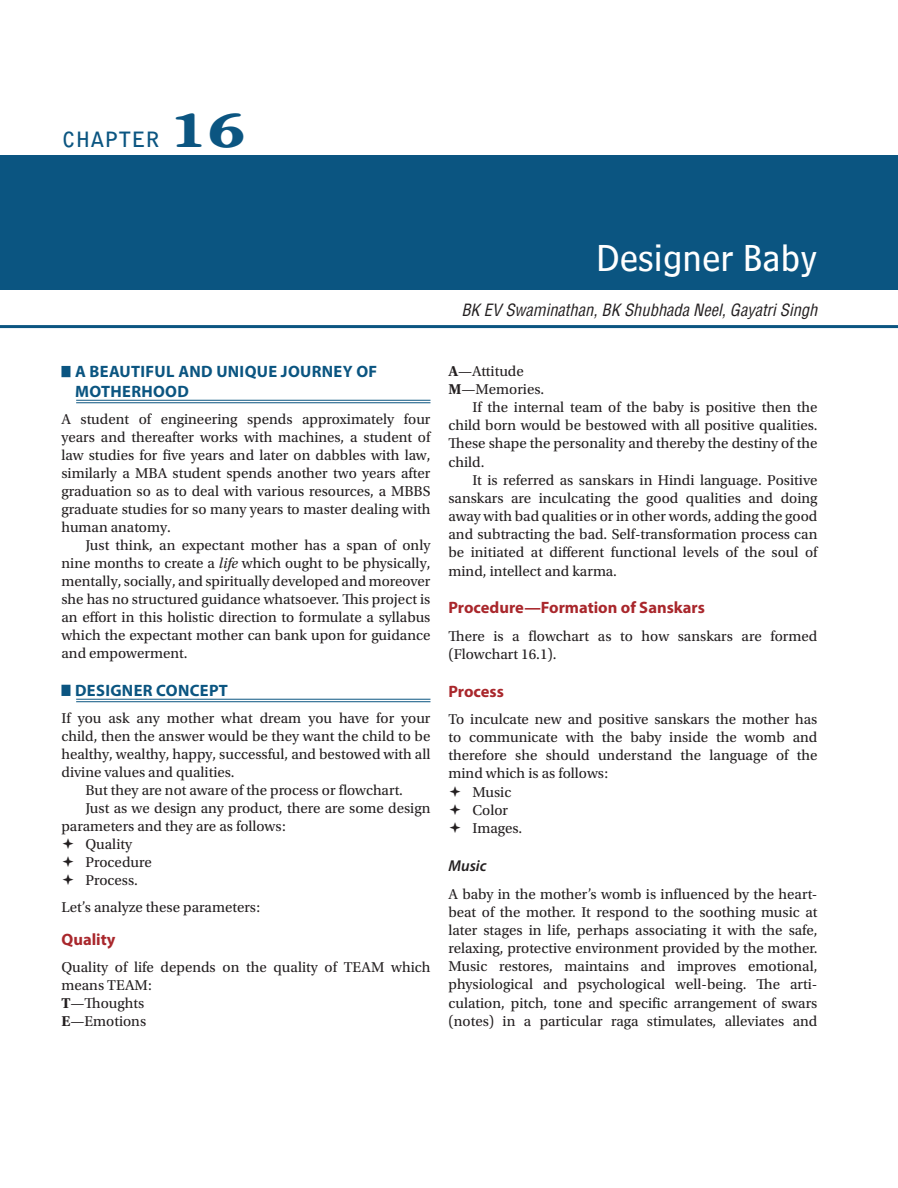
<style>
.page{position:relative;width:898px;height:1188px;background:#fff}
.page>*{position:absolute;margin:0;border:0;box-sizing:border-box;transform-origin:0 0}
.t1{font:39px "Bell Centennial BT Sub Caption";color:#fff}
.t2{font:700 21px "Bell Gothic Std";color:#0b5581}
.t3{font:700 16.5px/19.8px "Myriad Pro";letter-spacing:.02em;color:#0b5581}
.t4{font:italic condensed 16.5px "Helvetica";color:#231f20}
.t5{font:700 16.5px "Myriad Pro";color:#a9272c}
.t6{font:italic 600 15.75px "Myriad Pro";color:#231f20}
.t7{font:15px/18px "Utopia Std";color:#231f20}
.s1{font-family:"Souvenir Light Bold Wd";font-weight:400;font-size:45px}
.s2{font-style:italic}
.s3{font-weight:700}
</style>
<div class="page">
<hr style="left:0;top:325px;width:898px;height:3px;background:#0b5581">
<div style="left:0;top:155px;width:898px;height:135px;background:#0b5581"></div>
<div style="left:61px;top:366px;width:9px;height:11px;background:#0b5581"></div>
<hr style="left:76px;top:400px;width:354px;height:1px;background:#0b5581">
<hr style="left:76px;top:402px;width:354px;height:1px;background:#0b5581">
<div style="left:61px;top:684px;width:9px;height:12px;background:#0b5581"></div>
<hr style="left:76px;top:699px;width:354px;height:1px;background:#0b5581">
<hr style="left:76px;top:701px;width:354px;height:1px;background:#0b5581">
<h2 class="t2" style="left:63px;top:126px;width:185px">CHAPTER <span class="s1">16</span></h2>
<h1 class="t1" style="left:597px;top:233px;width:222px">Designer Baby</h1>
<p class="t4" style="left:461px;top:299px;width:358px">BK EV Swaminathan, BK Shubhada Neel, Gayatri Singh</p>
<p class="t3" style="left:75px;top:361px;width:304px">A BEAUTIFUL AND UNIQUE JOURNEY OF<br>MOTHERHOOD</p>
<p class="t7" style="left:61px;top:410px;width:371px;text-align:justify">A student of engineering spends approximately four years and thereafter works with machines, a student of law studies for five years and later on dabbles with law, similarly a MBA student spends another two years after graduation so as to deal with various resources, a MBBS graduate studies for so many years to master dealing with human anatomy.</p>
<p class="t7" style="left:61px;top:536px;width:371px;text-align:justify;text-indent:24px">Just think, an expectant mother has a span of only nine months to create a <span class="s2">life</span> which ought to be physically, mentally, socially, and spiritually developed and moreover she has no structured guidance whatsoever. This project is an effort in this holistic direction to formulate a syllabus which the expectant mother can bank upon for guidance and empowerment.</p>
<p class="t3" style="left:75px;top:680px;width:154px">DESIGNER CONCEPT</p>
<p class="t7" style="left:61px;top:709px;width:371px">If you ask any mother what dream you have for your</p>
<p class="t7" style="left:61px;top:727px;width:370px">child, then the answer would be they want the child to be</p>
<p class="t7" style="left:61px;top:745px;width:370px">healthy, wealthy, happy, successful, and bestowed with all</p>
<p class="t7" style="left:61px;top:763px;width:175px">divine values and qualities.</p>
<p class="t7" style="left:85px;top:781px;width:319px">But they are not aware of the process or flowchart.</p>
<p class="t7" style="left:85px;top:799px;width:346px">Just as we design any product, there are some design</p>
<p class="t7" style="left:61px;top:817px;width:226px">parameters and they are as follows:</p>
<p class="t7" style="left:85px;top:835px;width:48px">Quality</p>
<p class="t7" style="left:85px;top:853px;width:68px">Procedure</p>
<p class="t7" style="left:85px;top:871px;width:54px">Process.</p>
<p class="t7" style="left:61px;top:898px;width:200px">Let’s analyze these parameters:</p>
<p class="t5" style="left:61px;top:929px;width:56px">Quality</p>
<p class="t7" style="left:61px;top:958px;width:370px">Quality of life depends on the quality of TEAM which means TEAM:<br><span class="s3">T</span>—Thoughts<br><span class="s3">E</span>—Emotions</p>
<p class="t7" style="left:448px;top:362px;width:77px"><span class="s3">A</span>—Attitude</p>
<p class="t7" style="left:448px;top:380px;width:97px"><span class="s3">M</span>—Memories.</p>
<p class="t7" style="left:472px;top:398px;width:347px">If the internal team of the baby is positive then the</p>
<p class="t7" style="left:448px;top:416px;width:371px">child born would be bestowed with all positive qualities.</p>
<p class="t7" style="left:448px;top:435px;width:371px">These shape the personality and thereby the destiny of the</p>
<p class="t7" style="left:448px;top:453px;width:38px">child.</p>
<p class="t7" style="left:472px;top:471px;width:346px">It is referred as sanskars in Hindi language. Positive</p>
<p class="t7" style="left:448px;top:489px;width:371px">sanskars are inculcating the good qualities and doing</p>
<p class="t7" style="left:448px;top:507px;width:370px">away with bad qualities or in other words, adding the good</p>
<p class="t7" style="left:448px;top:525px;width:370px">and subtracting the bad. Self-transformation process can</p>
<p class="t7" style="left:448px;top:543px;width:371px">be initiated at different functional levels of the soul of</p>
<p class="t7" style="left:448px;top:562px;width:170px">mind, intellect and karma.</p>
<p class="t5" style="left:448px;top:597px;width:258px">Procedure—Formation of Sanskars</p>
<p class="t7" style="left:448px;top:627px;width:370px">There is a flowchart as to how sanskars are formed (Flowchart 16.1).</p>
<p class="t5" style="left:448px;top:680px;width:57px">Process</p>
<p class="t7" style="left:448px;top:710px;width:370px">To inculcate new and positive sanskars the mother has</p>
<p class="t7" style="left:448px;top:728px;width:370px">to communicate with the baby inside the womb and</p>
<p class="t7" style="left:448px;top:746px;width:371px">therefore she should understand the language of the</p>
<p class="t7" style="left:448px;top:764px;width:161px">mind which is as follows:</p>
<p class="t7" style="left:472px;top:783px;width:40px">Music</p>
<p class="t7" style="left:472px;top:801px;width:37px">Color</p>
<p class="t7" style="left:472px;top:819px;width:51px">Images.</p>
<p class="t6" style="left:448px;top:856px;width:40px">Music</p>
<p class="t7" style="left:448px;top:884px;width:371px">A baby in the mother’s womb is influenced by the heart&shy;beat of the mother. It respond to the soothing music at later stages in life, perhaps associating it with the safe, relaxing, protective environment provided by the mother.<br>Music restores, maintains and improves emotional, physiological and psychological well-being. The arti&shy;culation, pitch, tone and specific arrangement of swars (notes) in a particular raga stimulates, alleviates and</p>
</div>
